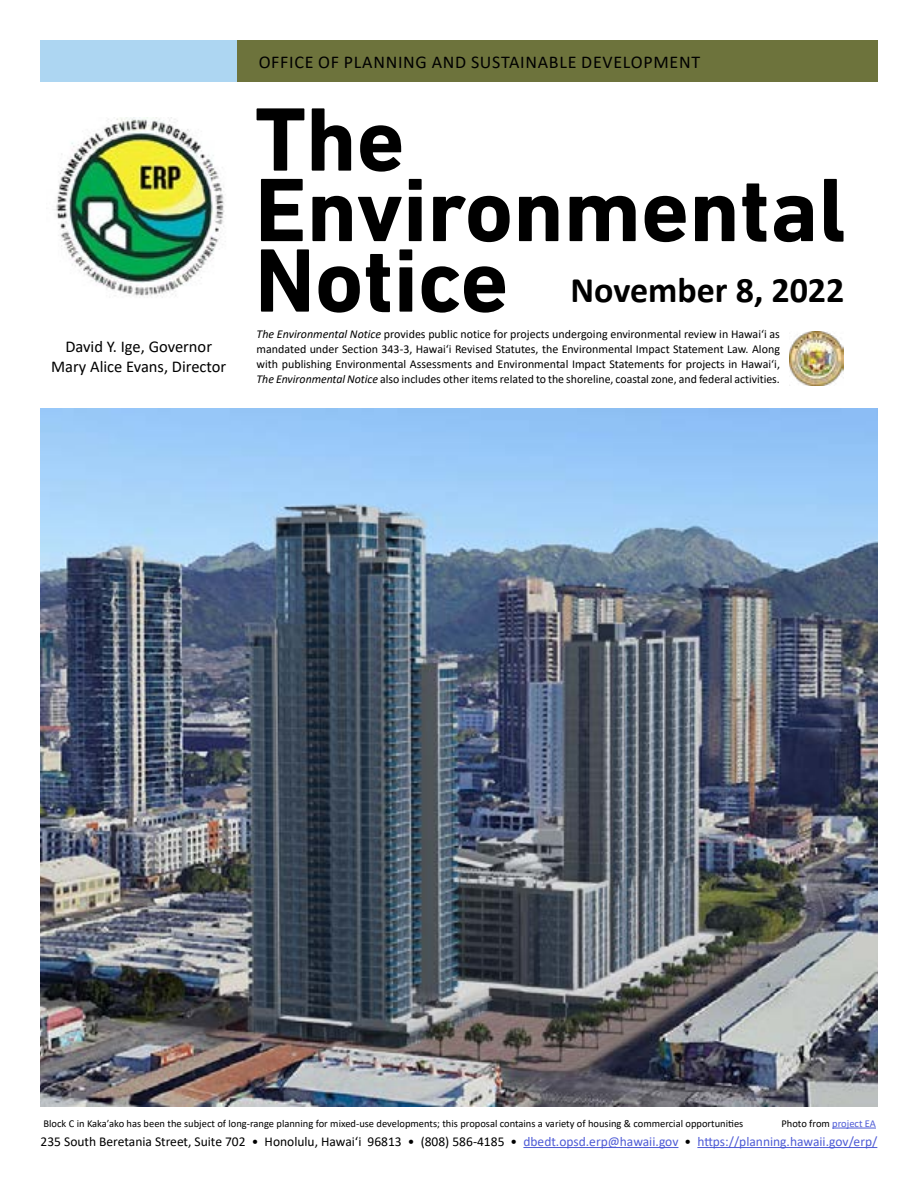
<style>
.page{position:relative;width:918px;height:1188px;background:#fff}
.page>*{position:absolute;margin:0;border:0;box-sizing:border-box;transform-origin:0 0}
.t1{font:700 36px "Calibri";color:#000}
.t2{font:18px "Calibri";letter-spacing:.04em;color:#000}
.t3{font:16.5px/19.8px "Calibri";color:#000;text-align:center}
.t4{font:13.5px "Calibri";color:#000}
.t5{font:12px/15px "Calibri";color:#000;text-align:justify}
.t6{font:10.5px "Calibri";color:#000}
.s1{font-style:italic}
.s2{color:#4f5cd6}
</style>
<div class="page">
<svg style="left:261px;top:249px;width:244px;height:64px"></svg>
<svg style="left:261px;top:179px;width:583px;height:63px"></svg>
<svg style="left:257px;top:108px;width:144px;height:64px"></svg>
<img style="left:789px;top:332px;width:55px;height:54px">
<div style="left:221px;top:40px;width:657px;height:42px;background:#6d733c"></div>
<div style="left:40px;top:40px;width:197px;height:42px;background:#add6f2"></div>
<hr style="left:832px;top:1128px;width:44px;height:1px;background:#4f5cd6">
<hr style="left:523px;top:1147px;width:155px;height:1px;background:#4f5cd6">
<hr style="left:697px;top:1147px;width:180px;height:1px;background:#4f5cd6">
<img style="left:55px;top:118px;width:170px;height:180px">
<img style="left:40px;top:408px;width:838px;height:699px">
<h2 class="t2" style="left:259px;top:49px;width:443px">OFFICE OF PLANNING AND SUSTAINABLE DEVELOPMENT</h2>
<h3 class="t3" style="left:51px;top:336px;width:177px">David Y. Ige, Governor<br>Mary Alice Evans, Director</h3>
<h1 class="t1" style="left:570px;top:264px;width:276px">November 8, 2022</h1>
<p class="t5" style="left:257px;top:326px;width:525px"><span class="s1">The Environmental Notice</span> provides public notice for projects undergoing environmental review in Hawaiʻi as mandated under Section 343-3, Hawaiʻi Revised Statutes, the Environmental Impact Statement Law. Along with publishing Environmental Assessments and Environmental Impact Statements for projects in Hawaiʻi, <span class="s1">The Environmental Notice</span> also includes other items related to the shoreline, coastal zone, and federal activities.</p>
<p class="t6" style="left:44px;top:1116px;width:701px">Block C in Kakaʹako has been the subject of long-range planning for mixed-use developments; this proposal contains a variety of housing &amp; commercial opportunities</p>
<p class="t6" style="left:782px;top:1116px;width:96px">Photo from <span class="s2">project EA</span></p>
<p class="t4" style="left:41px;top:1132px;width:838px">235 South Beretania Street, Suite 702 • Honolulu, Hawaiʻi 96813 • (808) 586-4185 • <span class="s2">dbedt.opsd.erp@hawaii.gov</span> • <span class="s2">https://planning.hawaii.gov/erp/</span></p>
</div>
